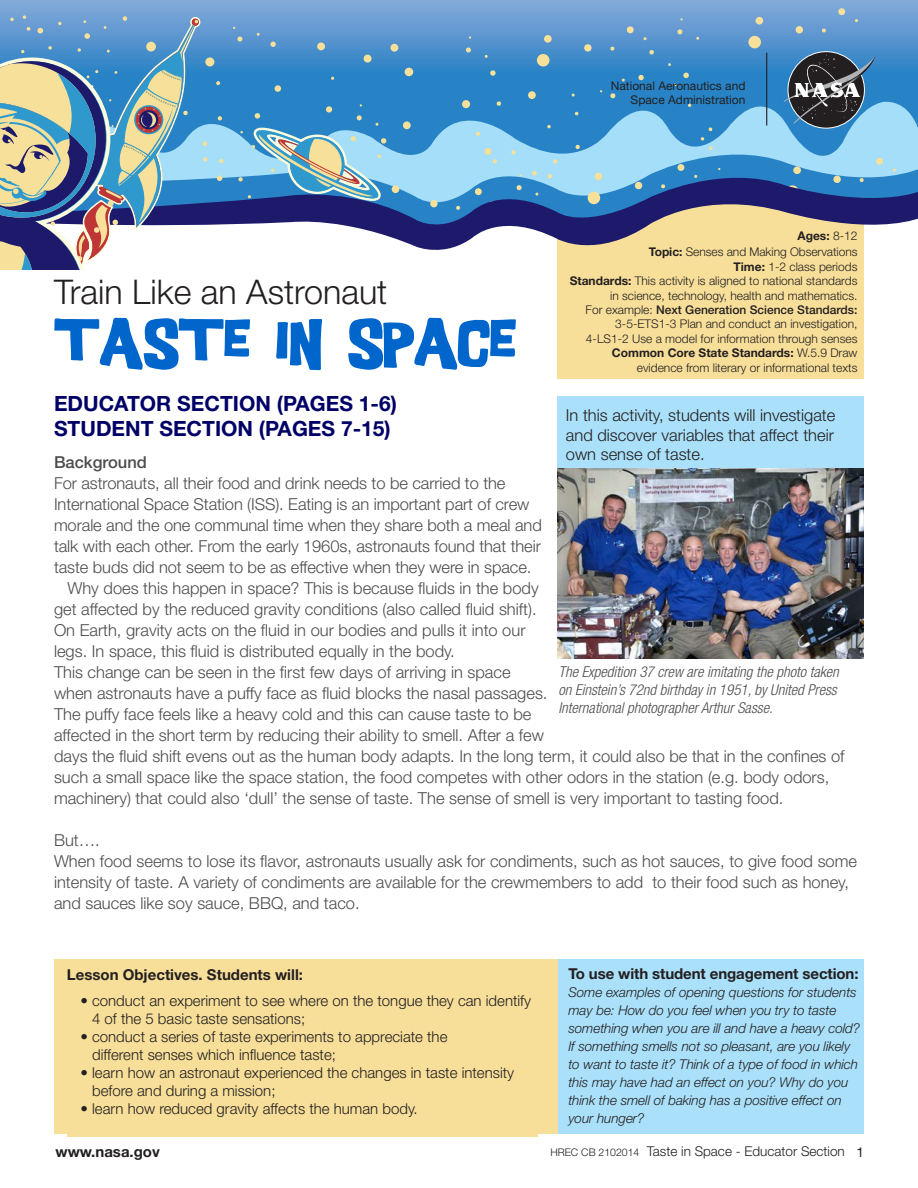
<style>
.page{position:relative;width:918px;height:1188px;background:#fff}
.page>*{position:absolute;margin:0;border:0;box-sizing:border-box;transform-origin:0 0}
.t1{font:52.5px "Good Girl";color:#06c}
.t2{font:300 34.05px "Helvetica Neue LT Std";color:#231f20}
.t3{font:700 21px "Helvetica Neue LT Std";color:#006}
.Content_text{font:300 16.5px/21px "Helvetica Neue LT Std";color:#4b4c4d}
.Content_text-2{font:300 16.5px/19.5px "Helvetica Neue LT Std";color:#231f20;text-align:justify}
.Content_text-3{font:500 16.5px "Helvetica Neue LT Std";color:#4b4c4d}
.Content_text-4{font:300 15px/18px "Helvetica Neue LT Std";color:#231f20}
.Content_text-5{font:italic 300 condensed 15px/18px "Helvetica Neue LT Std";color:#4b4c4d}
.Content_text-6{font:700 15px "Helvetica Neue LT Std";color:#231f20}
.Content_text-7{font:italic 300 13.5px/18px "Helvetica Neue LT Std";letter-spacing:-.005em;color:#231f20}
.Content_text-8{font:300 13.5px "Helvetica Neue LT Std";color:#231f20}
.t4{font:13.5px "Helvetica Neue LT Std";color:#231f20}
.t5{font:300 12px/14.4px "Helvetica Neue LT Std";color:#231f20;text-align:right}
.t6{font:12px "Helvetica Neue LT Std";color:#231f20}
.t7{font:700 12px "Helvetica Neue LT Std";color:#231f20}
.s1{font-weight:300}
.s2{font-weight:700}
.s3{font-weight:500}
.s4{font-size:10.5px}
</style>
<div class="page">
<div style="left:557px;top:199px;width:307px;height:180px;background:#f7df9a"></div>
<img style="left:0;top:0;width:918px;height:79px">
<svg style="left:208px;top:79px;width:710px;height:84px;background:#52a2d6"></svg>
<svg style="left:649px;top:50px;width:5px;height:5px"></svg>
<svg style="left:688px;top:103px;width:4px;height:4px"></svg>
<svg style="left:701px;top:137px;width:12px;height:13px"></svg>
<svg style="left:683px;top:72px;width:6px;height:6px"></svg>
<svg style="left:708px;top:127px;width:5px;height:4px"></svg>
<svg style="left:217px;top:116px;width:5px;height:5px"></svg>
<svg style="left:219px;top:159px;width:5px;height:4px"></svg>
<svg style="left:466px;top:47px;width:5px;height:6px"></svg>
<svg style="left:490px;top:70px;width:6px;height:6px"></svg>
<svg style="left:237px;top:36px;width:6px;height:6px"></svg>
<svg style="left:270px;top:41px;width:6px;height:6px"></svg>
<svg style="left:610px;top:46px;width:5px;height:5px"></svg>
<svg style="left:643px;top:37px;width:4px;height:3px"></svg>
<svg style="left:626px;top:26px;width:8px;height:8px"></svg>
<svg style="left:584px;top:44px;width:8px;height:8px"></svg>
<svg style="left:622px;top:78px;width:3px;height:4px"></svg>
<svg style="left:547px;top:125px;width:4px;height:4px"></svg>
<svg style="left:476px;top:131px;width:4px;height:5px"></svg>
<svg style="left:610px;top:93px;width:6px;height:6px"></svg>
<svg style="left:575px;top:145px;width:5px;height:4px"></svg>
<svg style="left:571px;top:93px;width:4px;height:4px"></svg>
<svg style="left:511px;top:150px;width:5px;height:5px"></svg>
<svg style="left:553px;top:159px;width:5px;height:4px"></svg>
<svg style="left:496px;top:101px;width:5px;height:5px"></svg>
<svg style="left:484px;top:148px;width:13px;height:15px"></svg>
<svg style="left:638px;top:75px;width:6px;height:6px"></svg>
<svg style="left:575px;top:112px;width:4px;height:4px"></svg>
<div style="left:326px;top:106px;width:6px;height:7px;background:#f7e19a;border-radius:50%"></div>
<div style="left:544px;top:35px;width:8px;height:8px;background:#f7e19a;border-radius:50%"></div>
<div style="left:528px;top:91px;width:8px;height:8px;background:#f7e19a;border-radius:50%"></div>
<svg style="left:216px;top:81px;width:4px;height:4px"></svg>
<div style="left:205px;top:57px;width:9px;height:9px;background:#f7e19a;border-radius:50%"></div>
<div style="left:317px;top:43px;width:8px;height:7px;background:#f7e19a;border-radius:50%"></div>
<div style="left:403px;top:121px;width:8px;height:8px;background:#f7e19a;border-radius:50%"></div>
<div style="left:390px;top:44px;width:8px;height:8px;background:#f7e19a;border-radius:50%"></div>
<div style="left:364px;top:55px;width:8px;height:8px;background:#f7e19a;border-radius:50%"></div>
<div style="left:462px;top:100px;width:8px;height:8px;background:#f7e19a;border-radius:50%"></div>
<div style="left:537px;top:54px;width:12px;height:13px;background:#f7e19a;border-radius:50%"></div>
<svg style="left:677px;top:29px;width:6px;height:6px"></svg>
<svg style="left:822px;top:28px;width:4px;height:5px"></svg>
<svg style="left:838px;top:8px;width:8px;height:8px"></svg>
<svg style="left:795px;top:26px;width:9px;height:8px"></svg>
<div style="left:756px;top:17px;width:7px;height:8px;background:#f7e19a;border-radius:50%"></div>
<div style="left:748px;top:36px;width:13px;height:12px;background:#f7e19a;border-radius:50%"></div>
<svg style="left:876px;top:157px;width:7px;height:6px"></svg>
<div style="left:405px;top:68px;width:8px;height:8px;background:#f7e19a;border-radius:50%"></div>
<div style="left:275px;top:85px;width:6px;height:7px;background:#f7e19a;border-radius:50%"></div>
<svg style="left:331px;top:76px;width:3px;height:4px"></svg>
<svg style="left:238px;top:113px;width:149px;height:50px;background:#71aecd"></svg>
<svg style="left:208px;top:163px;width:710px;height:87px"></svg>
<svg style="left:0;top:15px;width:208px;height:255px;background:#86a0b3"></svg>
<hr style="left:766px;top:53px;width:1px;height:73px;background:#231f20">
<svg style="left:783px;top:55px;width:93px;height:69px;background:#4b6173"></svg>
<div style="left:558px;top:397px;width:306px;height:77px;background:#aae0f9"></div>
<img style="left:558px;top:468px;width:306px;height:191px">
<div style="left:557px;top:959px;width:307px;height:175px;background:#aae0f9"></div>
<div style="left:54px;top:959px;width:503px;height:175px;background:#f7df9a"></div>
<div style="left:67px;top:969px;width:471px;height:168px;background:#f7df9a"></div>
<p class="t2" style="left:54px;top:272px;width:335px">Train Like an Astronaut</p>
<p class="t1" style="left:54px;top:318px;width:463px">TASTE IN SPACE</p>
<p class="t6" style="left:611px;top:78px;width:136px">National Aeronautics and</p>
<p class="t6" style="left:631px;top:93px;width:116px">Space Administration</p>
<p class="t7" style="left:798px;top:228px;width:62px">Ages: <span class="s1">8-12</span></p>
<p class="t5" style="left:649px;top:245px;width:210px"><span class="s2">Topic:</span> Senses and Making Observations</p>
<p class="t5" style="left:734px;top:259px;width:125px"><span class="s2">Time:</span> 1-2 class periods</p>
<p class="t5" style="left:570px;top:273px;width:289px"><span class="s2">Standards:</span> This activity is aligned to national standards in science, technology, health and mathematics.<br>For example: <span class="s3">Next Generation Science Standards:</span></p>
<p class="t5" style="left:586px;top:317px;width:273px">3-5-ETS1-3 Plan and conduct an investigation,<br>4-LS1-2 Use a model for information through senses</p>
<p class="t5" style="left:612px;top:345px;width:247px"><span class="s2">Common Core State Standards:</span> W.5.9 Draw evidence from literary or informational texts</p>
<p class="t3" style="left:54px;top:391px;width:345px">EDUCATOR SECTION (PAGES 1-6)</p>
<p class="t3" style="left:54px;top:416px;width:338px">STUDENT SECTION (PAGES 7-15)</p>
<p class="Content_text-3" style="left:54px;top:452px;width:94px">Background</p>
<p class="Content_text" style="left:54px;top:472px;width:489px">For astronauts, all their food and drink needs to be carried to the International Space Station (ISS). Eating is an important part of crew morale and the one communal time when they share both a meal and talk with each other. From the early 1960s, astronauts found that their taste buds did not seem to be as effective when they were in space.</p>
<p class="Content_text" style="left:54px;top:577px;width:486px;text-indent:13px">Why does this happen in space? This is because fluids in the body get affected by the reduced gravity conditions (also called fluid shift).<br>On Earth, gravity acts on the fluid in our bodies and pulls it into our legs. In space, this fluid is distributed equally in the body.</p>
<p class="Content_text" style="left:54px;top:661px;width:792px">This change can be seen in the first few days of arriving in space<br>when astronauts have a puffy face as fluid blocks the nasal passages.<br>The puffy face feels like a heavy cold and this can cause taste to be<br>affected in the short term by reducing their ability to smell. After a few<br>days the fluid shift evens out as the human body adapts. In the long term, it could also be that in the confines of such a small space like the space station, the food competes with other odors in the station (e.g. body odors, machinery) that could also ‘dull’ the sense of taste. The sense of smell is very important to tasting food.</p>
<p class="Content_text" style="left:54px;top:829px;width:47px">But….</p>
<p class="Content_text" style="left:54px;top:850px;width:805px">When food seems to lose its flavor, astronauts usually ask for condiments, such as hot sauces, to give food some intensity of taste. A variety of condiments are available for the crewmembers to add to their food such as honey, and sauces like soy sauce, BBQ, and taco.</p>
<p class="Content_text-2" style="left:566px;top:405px;width:271px">In this activity, students will investigate and discover variables that affect their own sense of taste.</p>
<p class="Content_text-5" style="left:558px;top:664px;width:282px">The Expedition 37 crew are imitating the photo taken on Einstein’s 72nd birthday in 1951, by United Press<br>International photographer Arthur Sasse.</p>
<p class="Content_text-6" style="left:67px;top:965px;width:238px">Lesson Objectives. Students will:</p>
<p class="Content_text-4" style="left:92px;top:991px;width:441px;text-indent:-12px">• conduct an experiment to see where on the tongue they can identify<br>4 of the 5 basic taste sensations;</p>
<p class="Content_text-4" style="left:92px;top:1027px;width:357px;text-indent:-12px">• conduct a series of taste experiments to appreciate the different senses which influence taste;</p>
<p class="Content_text-4" style="left:92px;top:1063px;width:424px;text-indent:-12px">• learn how an astronaut experienced the changes in taste intensity before and during a mission;</p>
<p class="Content_text-4" style="left:80px;top:1099px;width:339px">• learn how reduced gravity affects the human body.</p>
<p class="Content_text-6" style="left:568px;top:964px;width:292px">To use with student engagement section:</p>
<p class="Content_text-7" style="left:568px;top:983px;width:293px">Some examples of opening questions for students may be: How do you feel when you try to taste something when you are ill and have a heavy cold?<br>If something smells not so pleasant, are you likely to want to taste it? Think of a type of food in which this may have had an effect on you? Why do you think the smell of baking has a positive effect on your hunger?</p>
<p class="Content_text-8" style="left:550px;top:1143px;width:296px"><span class="s4">HREC CB 2102014</span> Taste in Space - Educator Section</p>
<p class="Content_text-6" style="left:56px;top:1143px;width:106px">www.nasa.gov</p>
<p class="t4" style="left:856px;top:1144px;width:9px">1</p>
</div>
